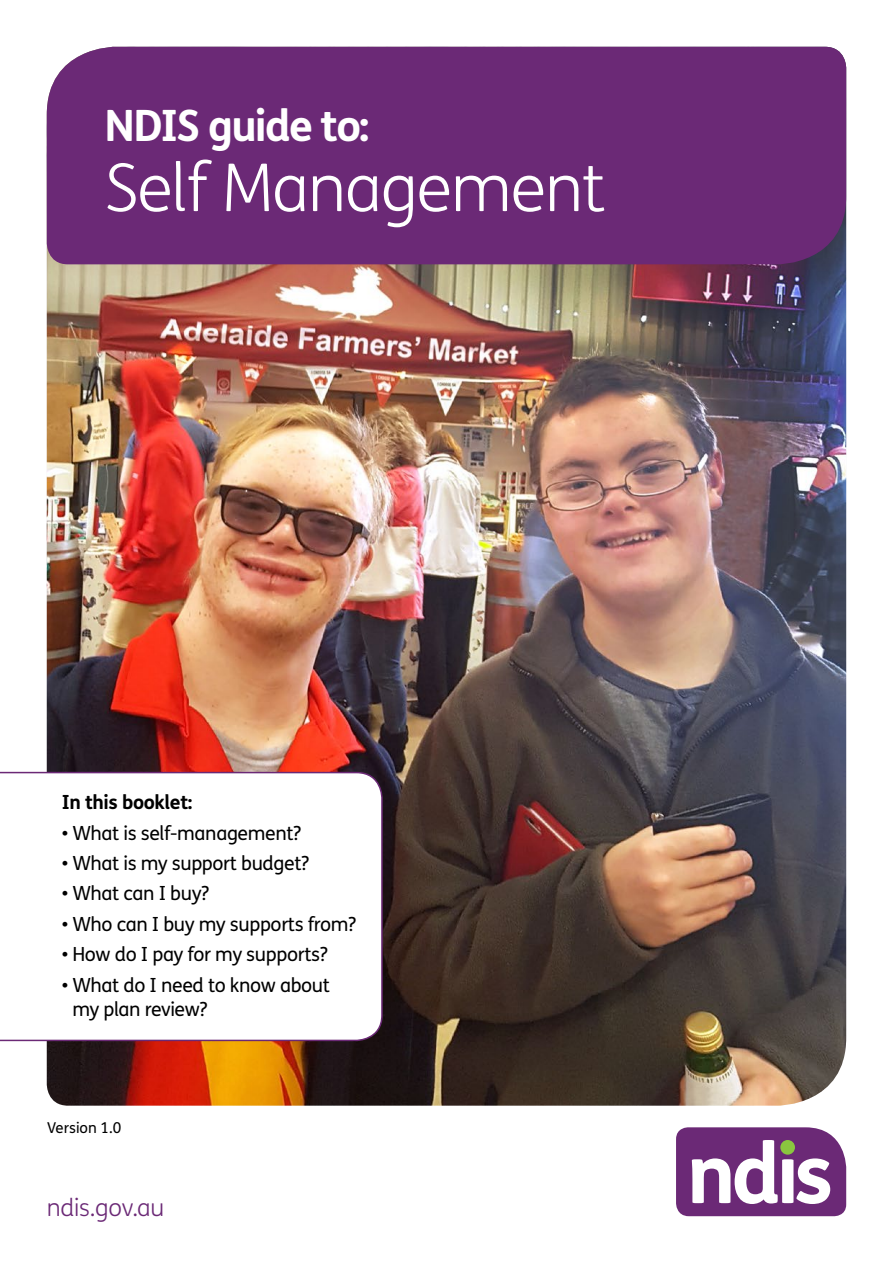
<style>
.page{position:relative;width:893px;height:1263px;background:#fff}
.page>*{position:absolute;margin:0;border:0;box-sizing:border-box;transform-origin:0 0}
.t1{font:300 66px "FS Me";letter-spacing:-.02em;color:#fff}
.t2{font:700 43.2px "FS Me";letter-spacing:-.04em;color:#fff}
.t3{font:300 24px "FS Me";letter-spacing:-.01em;color:#6b2976}
.t4{font:19.5px "FS Me";letter-spacing:-.02em;color:#000}
.t5{font:700 19.5px "FS Me";letter-spacing:-.02em;color:#000}
.t6{font:15px "FS Me";color:#000}
</style>
<div class="page">
<img style="left:47px;top:264px;width:799px;height:842px">
<div style="left:47px;top:47px;width:799px;height:217px;background:#6b2976"></div>
<svg style="left:0;top:771px;width:383px;height:271px"></svg>
<svg style="left:676px;top:1127px;width:170px;height:89px"></svg>
<div style="left:780px;top:1140px;width:15px;height:15px;background:#8ac63f;border-radius:50%"></div>
<h1 class="t2" style="left:105px;top:98px;width:267px">NDIS guide to:</h1>
<h1 class="t1" style="left:105px;top:150px;width:503px">Self Management</h1>
<h2 class="t5" style="left:62px;top:790px;width:132px">In this booklet:</h2>
<p class="t4" style="left:62px;top:821px;width:241px">• What is self-management?</p>
<p class="t4" style="left:62px;top:852px;width:249px">• What is my support budget?</p>
<p class="t4" style="left:62px;top:882px;width:149px">• What can I buy?</p>
<p class="t4" style="left:62px;top:913px;width:296px">• Who can I buy my supports from?</p>
<p class="t4" style="left:62px;top:943px;width:267px">• How do I pay for my supports?</p>
<p class="t4" style="left:62px;top:973px;width:270px">• What do I need to know about</p>
<p class="t4" style="left:72px;top:997px;width:137px">my plan review?</p>
<p class="t6" style="left:47px;top:1119px;width:76px">Version 1.0</p>
<p class="t3" style="left:47px;top:1194px;width:119px">ndis.gov.au</p>
</div>
